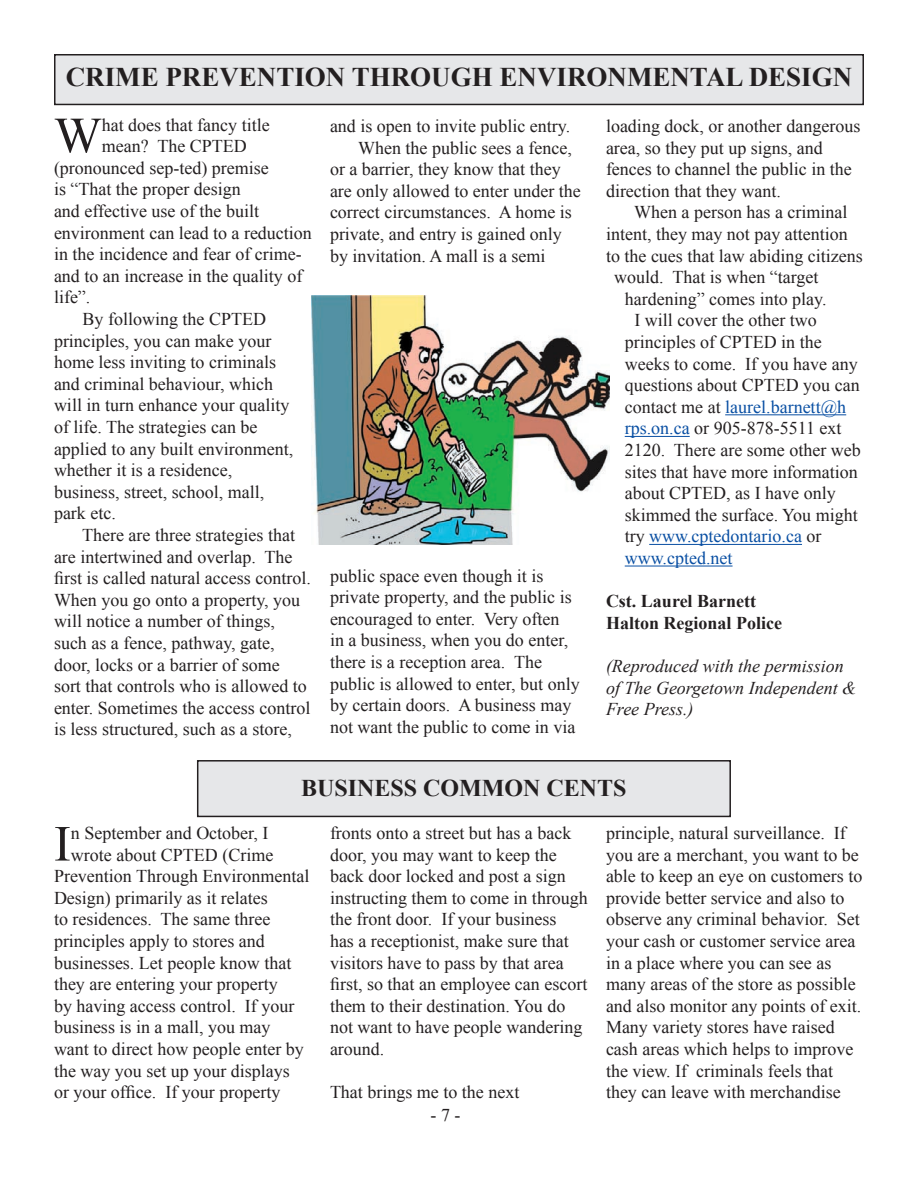
<style>
.page{position:relative;width:918px;height:1188px;background:#fff}
.page>*{position:absolute;margin:0;border:0;box-sizing:border-box;transform-origin:0 0}
.t1{font:50.55px "Times New Roman";color:#231f20}
.t2{font:700 27px "Times New Roman";color:#231f20}
.t3{font:700 24px "Times New Roman";color:#231f20}
.t4{font:18px/21.6px "Times New Roman";color:#231f20}
.t5{font:italic 18px/21.6px "Times New Roman";color:#231f20}
.t6{font:18px "Times New Roman";color:#094fa3}
.t7{font:700 18px/21.6px "Times New Roman";color:#231f20}
.s1{color:#231f20}
.s2{color:#094fa3}
</style>
<div class="page">
<div style="left:55px;top:55px;width:808px;height:49px;background:#e6e7e9"></div>
<div style="left:54px;top:54px;width:810px;height:51px;border:2px solid #231f20"></div>
<img style="left:312px;top:295px;width:297px;height:250px">
<hr style="left:725px;top:414px;width:121px;height:1px;background:#094fa3">
<hr style="left:625px;top:436px;width:65px;height:1px;background:#094fa3">
<hr style="left:649px;top:544px;width:153px;height:1px;background:#094fa3">
<hr style="left:625px;top:566px;width:108px;height:1px;background:#094fa3">
<div style="left:198px;top:761px;width:532px;height:55px;background:#e6e7e9"></div>
<div style="left:197px;top:760px;width:534px;height:57px;border:2px solid #231f20"></div>
<h2 class="t2" style="left:66px;top:58px;width:788px">CRIME PREVENTION THROUGH ENVIRONMENTAL DESIGN</h2>
<p class="t4" style="left:606px;top:115px;width:256px">loading dock, or another dangerous area, so they put up signs, and fences to channel the public in the direction that they want.</p>
<p class="t4" style="left:634px;top:201px;width:215px">When a person has a criminal</p>
<p class="t4" style="left:606px;top:223px;width:243px">intent, they may not pay attention</p>
<p class="t4" style="left:606px;top:245px;width:258px">to the cues that law abiding citizens</p>
<p class="t4" style="left:614px;top:266px;width:206px">would. That is when “target</p>
<p class="t4" style="left:625px;top:288px;width:203px">hardening” comes into play.</p>
<p class="t4" style="left:634px;top:309px;width:184px">I will cover the other two</p>
<p class="t4" style="left:625px;top:331px;width:198px">principles of CPTED in the</p>
<p class="t4" style="left:625px;top:353px;width:234px">weeks to come. If you have any</p>
<p class="t4" style="left:625px;top:374px;width:236px">questions about CPTED you can</p>
<p class="t6" style="left:625px;top:395px;width:223px"><span class="s1">contact me at</span> laurel.barnett@h</p>
<p class="t4" style="left:625px;top:417px;width:218px"><span class="s2">rps.on.ca</span> or 905-878-5511 ext</p>
<p class="t4" style="left:625px;top:439px;width:238px">2120. There are some other web</p>
<p class="t4" style="left:625px;top:461px;width:234px">sites that have more information</p>
<p class="t4" style="left:625px;top:482px;width:212px">about CPTED, as I have only</p>
<p class="t4" style="left:625px;top:504px;width:234px">skimmed the surface. You might</p>
<p class="t6" style="left:625px;top:524px;width:198px"><span class="s1">try</span> www.cptedontario.ca <span class="s1">or</span></p>
<p class="t6" style="left:625px;top:546px;width:109px">www.cpted.net</p>
<p class="t7" style="left:606px;top:590px;width:178px">Cst. Laurel Barnett<br>Halton Regional Police</p>
<p class="t5" style="left:606px;top:655px;width:252px">(Reproduced with the permission of The Georgetown Independent &amp;<br>Free Press.)</p>
<h1 class="t1" style="left:54px;top:101px;width:49px">W</h1>
<p class="t4" style="left:102px;top:113px;width:169px">hat does that fancy title</p>
<p class="t4" style="left:330px;top:115px;width:242px">and is open to invite public entry.</p>
<p class="t4" style="left:358px;top:137px;width:215px">When the public sees a fence,</p>
<p class="t4" style="left:330px;top:158px;width:232px">or a barrier, they know that they</p>
<p class="t4" style="left:330px;top:180px;width:252px">are only allowed to enter under the</p>
<p class="t4" style="left:330px;top:201px;width:243px">correct circumstances. A home is</p>
<p class="t4" style="left:330px;top:223px;width:233px">private, and entry is gained only</p>
<p class="t4" style="left:330px;top:245px;width:217px">by invitation. A mall is a semi</p>
<p class="t4" style="left:102px;top:135px;width:147px">mean? The CPTED</p>
<p class="t4" style="left:54px;top:157px;width:216px">(pronounced sep-ted) premise</p>
<p class="t4" style="left:54px;top:178px;width:188px">is “That the proper design</p>
<p class="t4" style="left:54px;top:200px;width:207px">and effective use of the built</p>
<p class="t4" style="left:54px;top:221px;width:259px">environment can lead to a reduction</p>
<p class="t4" style="left:54px;top:243px;width:249px">in the incidence and fear of crime-</p>
<p class="t4" style="left:54px;top:265px;width:250px">and to an increase in the quality of</p>
<p class="t4" style="left:54px;top:286px;width:38px">life”.</p>
<p class="t4" style="left:82px;top:308px;width:185px">By following the CPTED</p>
<p class="t4" style="left:54px;top:329px;width:219px">principles, you can make your</p>
<p class="t4" style="left:54px;top:351px;width:224px">home less inviting to criminals</p>
<p class="t4" style="left:54px;top:373px;width:221px">and criminal behaviour, which</p>
<p class="t4" style="left:54px;top:394px;width:237px">will in turn enhance your quality</p>
<p class="t4" style="left:54px;top:416px;width:205px">of life. The strategies can be</p>
<p class="t4" style="left:54px;top:437px;width:241px">applied to any built environment,</p>
<p class="t4" style="left:54px;top:459px;width:180px">whether it is a residence,</p>
<p class="t4" style="left:54px;top:481px;width:212px">business, street, school, mall,</p>
<p class="t4" style="left:54px;top:502px;width:63px">park etc.</p>
<p class="t4" style="left:82px;top:524px;width:214px">There are three strategies that</p>
<p class="t4" style="left:54px;top:545px;width:240px">are intertwined and overlap. The</p>
<p class="t4" style="left:54px;top:567px;width:258px">first is called natural access control.</p>
<p class="t4" style="left:54px;top:589px;width:248px">When you go onto a property, you</p>
<p class="t4" style="left:54px;top:610px;width:222px">will notice a number of things,</p>
<p class="t4" style="left:54px;top:632px;width:222px">such as a fence, pathway, gate,</p>
<p class="t4" style="left:54px;top:653px;width:227px">door, locks or a barrier of some</p>
<p class="t4" style="left:54px;top:675px;width:254px">sort that controls who is allowed to</p>
<p class="t4" style="left:54px;top:697px;width:258px">enter. Sometimes the access control</p>
<p class="t4" style="left:54px;top:718px;width:239px">is less structured, such as a store,</p>
<p class="t4" style="left:330px;top:565px;width:251px">public space even though it is private property, and the public is encouraged to enter. Very often<br>in a business, when you do enter, there is a reception area. The public is allowed to enter, but only by certain doors. A business may not want the public to come in via</p>
<h3 class="t3" style="left:301px;top:771px;width:327px">BUSINESS COMMON CENTS</h3>
<h1 class="t1" style="left:54px;top:810px;width:18px">I</h1>
<p class="t4" style="left:71px;top:822px;width:199px">n September and October, I</p>
<p class="t4" style="left:71px;top:843px;width:204px">wrote about CPTED (Crime</p>
<p class="t4" style="left:54px;top:865px;width:257px">Prevention Through Environmental</p>
<p class="t4" style="left:54px;top:887px;width:215px">Design) primarily as it relates</p>
<p class="t4" style="left:54px;top:908px;width:218px">to residences. The same three</p>
<p class="t4" style="left:54px;top:930px;width:212px">principles apply to stores and</p>
<p class="t4" style="left:54px;top:951px;width:239px">businesses. Let people know that</p>
<p class="t4" style="left:54px;top:973px;width:225px">they are entering your property</p>
<p class="t4" style="left:54px;top:995px;width:242px">by having access control. If your</p>
<p class="t4" style="left:54px;top:1016px;width:218px">business is in a mall, you may</p>
<p class="t4" style="left:54px;top:1038px;width:251px">want to direct how people enter by</p>
<p class="t4" style="left:54px;top:1059px;width:237px">the way you set up your displays</p>
<p class="t4" style="left:54px;top:1081px;width:228px">or your office. If your property</p>
<p class="t4" style="left:330px;top:822px;width:259px">fronts onto a street but has a back door, you may want to keep the back door locked and post a sign instructing them to come in through the front door. If your business<br>has a receptionist, make sure that visitors have to pass by that area first, so that an employee can escort them to their destination. You do not want to have people wandering around.</p>
<p class="t4" style="left:330px;top:1081px;width:191px">That brings me to the next</p>
<p class="t4" style="left:431px;top:1104px;width:31px">- 7 -</p>
<p class="t4" style="left:606px;top:822px;width:258px">principle, natural surveillance. If you are a merchant, you want to be able to keep an eye on customers to provide better service and also to observe any criminal behavior. Set your cash or customer service area in a place where you can see as many areas of the store as possible and also monitor any points of exit.<br>Many variety stores have raised cash areas which helps to improve the view. If criminals feels that they can leave with merchandise</p>
</div>
